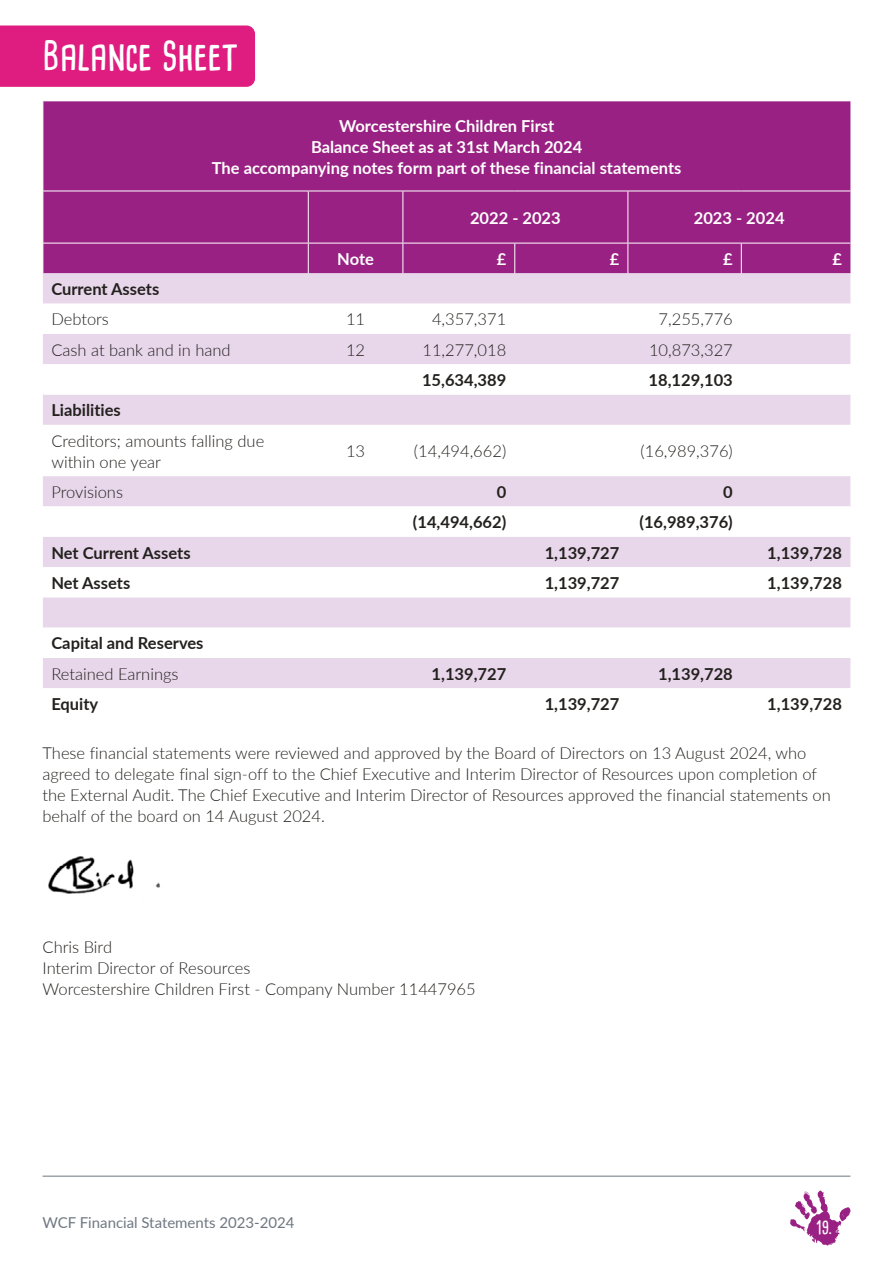
<style>
.page{position:relative;width:893px;height:1263px;background:#fff}
.page>*{position:absolute;margin:0;border:0;box-sizing:border-box;transform-origin:0 0}
.Section_Title__H2{font:700 39px "Cardenio Modern";color:#fff}
.t1{font:700 17.7px "Cardenio Modern";color:#fff}
.Paragraph_Text__P{font:300 16.5px/21px "Lato";color:#23211e}
.Paragraph_Text__P-2{font:700 16.5px "Lato";color:#23211e}
.Paragraph_Text__P-3{font:700 16.5px/21px "Lato";color:#fff;text-align:center}
.t2{font:15px "Lato";color:#6e7781}
</style>
<div class="page">
<div style="left:0;top:26px;width:255px;height:61px;background:#df1d80"></div>
<div style="left:44px;top:101px;width:806px;height:172px;background:#992183"></div>
<div style="left:43px;top:273px;width:807px;height:31px;background:#e8d6ea"></div>
<svg style="left:43px;top:334px;width:807px;height:354px;fill:#e8d6ea"></svg>
<svg style="left:43px;top:425px;width:807px;height:112px"></svg>
<hr style="left:43px;top:191px;width:265px;height:1px;background:#fff">
<hr style="left:308px;top:191px;width:95px;height:1px;background:#fff">
<hr style="left:308px;top:191px;width:1px;height:52px;background:#fff">
<hr style="left:403px;top:191px;width:112px;height:1px;background:#fff">
<hr style="left:402px;top:191px;width:1px;height:52px;background:#fff">
<hr style="left:515px;top:191px;width:113px;height:1px;background:#fff">
<hr style="left:628px;top:191px;width:113px;height:1px;background:#fff">
<hr style="left:627px;top:191px;width:1px;height:52px;background:#fff">
<hr style="left:741px;top:191px;width:109px;height:1px;background:#fff">
<hr style="left:43px;top:243px;width:265px;height:1px;background:#fff">
<hr style="left:308px;top:243px;width:95px;height:1px;background:#fff">
<hr style="left:308px;top:243px;width:1px;height:30px;background:#fff">
<hr style="left:403px;top:243px;width:112px;height:1px;background:#fff">
<hr style="left:402px;top:243px;width:1px;height:30px;background:#fff">
<hr style="left:515px;top:243px;width:113px;height:1px;background:#fff">
<hr style="left:514px;top:243px;width:1px;height:30px;background:#fff">
<hr style="left:628px;top:243px;width:113px;height:1px;background:#fff">
<hr style="left:627px;top:243px;width:1px;height:30px;background:#fff">
<hr style="left:741px;top:243px;width:109px;height:1px;background:#fff">
<hr style="left:741px;top:243px;width:1px;height:30px;background:#fff">
<img style="left:48px;top:856px;width:112px;height:38px">
<svg style="left:790px;top:1190px;width:61px;height:55px"></svg>
<hr style="left:43px;top:1176px;width:807px;height:1px;background:#6e7781">
<h2 class="Section_Title__H2" style="left:43px;top:29px;width:197px">Balance Sheet</h2>
<p class="Paragraph_Text__P-3" style="left:212px;top:115px;width:471px">Worcestershire Children First<br>Balance Sheet as at 31st March 2024<br>The accompanying notes form part of these financial statements</p>
<p class="Paragraph_Text__P-3" style="left:470px;top:206px;width:92px">2022 - 2023</p>
<p class="Paragraph_Text__P-3" style="left:694px;top:206px;width:92px">2023 - 2024</p>
<p class="Paragraph_Text__P-3" style="left:337px;top:248px;width:38px">Note</p>
<p class="Paragraph_Text__P-3" style="left:497px;top:248px;width:11px">£</p>
<p class="Paragraph_Text__P-3" style="left:610px;top:248px;width:11px">£</p>
<p class="Paragraph_Text__P-3" style="left:723px;top:248px;width:11px">£</p>
<p class="Paragraph_Text__P-3" style="left:832px;top:248px;width:11px">£</p>
<p class="Paragraph_Text__P-2" style="left:51px;top:277px;width:109px">Current Assets</p>
<p class="Paragraph_Text__P" style="left:51px;top:308px;width:59px">Debtors</p>
<p class="Paragraph_Text__P" style="left:346px;top:308px;width:21px">11</p>
<p class="Paragraph_Text__P" style="left:432px;top:308px;width:76px">4,357,371</p>
<p class="Paragraph_Text__P" style="left:659px;top:308px;width:76px">7,255,776</p>
<p class="Paragraph_Text__P" style="left:51px;top:339px;width:181px">Cash at bank and in hand</p>
<p class="Paragraph_Text__P" style="left:346px;top:339px;width:21px">12</p>
<p class="Paragraph_Text__P" style="left:422px;top:339px;width:85px">11,277,018</p>
<p class="Paragraph_Text__P" style="left:649px;top:339px;width:85px">10,873,327</p>
<p class="Paragraph_Text__P-2" style="left:422px;top:368px;width:86px">15,634,389</p>
<p class="Paragraph_Text__P-2" style="left:648px;top:368px;width:86px">18,129,103</p>
<p class="Paragraph_Text__P-2" style="left:51px;top:398px;width:71px">Liabilities</p>
<p class="Paragraph_Text__P" style="left:51px;top:430px;width:214px">Creditors; amounts falling due within one year</p>
<p class="Paragraph_Text__P" style="left:346px;top:440px;width:21px">13</p>
<p class="Paragraph_Text__P" style="left:414px;top:440px;width:94px">(14,494,662)</p>
<p class="Paragraph_Text__P" style="left:640px;top:440px;width:94px">(16,989,376)</p>
<p class="Paragraph_Text__P" style="left:51px;top:481px;width:73px">Provisions</p>
<p class="Paragraph_Text__P-2" style="left:497px;top:480px;width:11px">0</p>
<p class="Paragraph_Text__P-2" style="left:723px;top:480px;width:11px">0</p>
<p class="Paragraph_Text__P-2" style="left:413px;top:510px;width:95px">(14,494,662)</p>
<p class="Paragraph_Text__P-2" style="left:639px;top:510px;width:95px">(16,989,376)</p>
<p class="Paragraph_Text__P-2" style="left:51px;top:540px;width:141px">Net Current Assets</p>
<p class="Paragraph_Text__P-2" style="left:545px;top:540px;width:76px">1,139,727</p>
<p class="Paragraph_Text__P-2" style="left:767px;top:540px;width:76px">1,139,728</p>
<p class="Paragraph_Text__P-2" style="left:51px;top:571px;width:80px">Net Assets</p>
<p class="Paragraph_Text__P-2" style="left:545px;top:571px;width:76px">1,139,727</p>
<p class="Paragraph_Text__P-2" style="left:767px;top:571px;width:76px">1,139,728</p>
<p class="Paragraph_Text__P-2" style="left:51px;top:631px;width:154px">Capital and Reserves</p>
<p class="Paragraph_Text__P" style="left:51px;top:663px;width:129px">Retained Earnings</p>
<p class="Paragraph_Text__P-2" style="left:432px;top:661px;width:76px">1,139,727</p>
<p class="Paragraph_Text__P-2" style="left:658px;top:661px;width:76px">1,139,728</p>
<p class="Paragraph_Text__P-2" style="left:51px;top:692px;width:48px">Equity</p>
<p class="Paragraph_Text__P-2" style="left:545px;top:692px;width:76px">1,139,727</p>
<p class="Paragraph_Text__P-2" style="left:767px;top:692px;width:76px">1,139,728</p>
<p class="Paragraph_Text__P" style="left:43px;top:742px;width:790px">These financial statements were reviewed and approved by the Board of Directors on 13 August 2024, who agreed to delegate final sign-off to the Chief Executive and Interim Director of Resources upon completion of the External Audit. The Chief Executive and Interim Director of Resources approved the financial statements on behalf of the board on 14 August 2024.</p>
<p class="Paragraph_Text__P" style="left:43px;top:935px;width:435px">Chris Bird<br>Interim Director of Resources<br>Worcestershire Children First - Company Number 11447965</p>
<p class="t2" style="left:43px;top:1212px;width:254px">WCF Financial Statements 2023-2024</p>
<p class="t1" style="left:816px;top:1215px;width:18px">19.</p>
</div>
